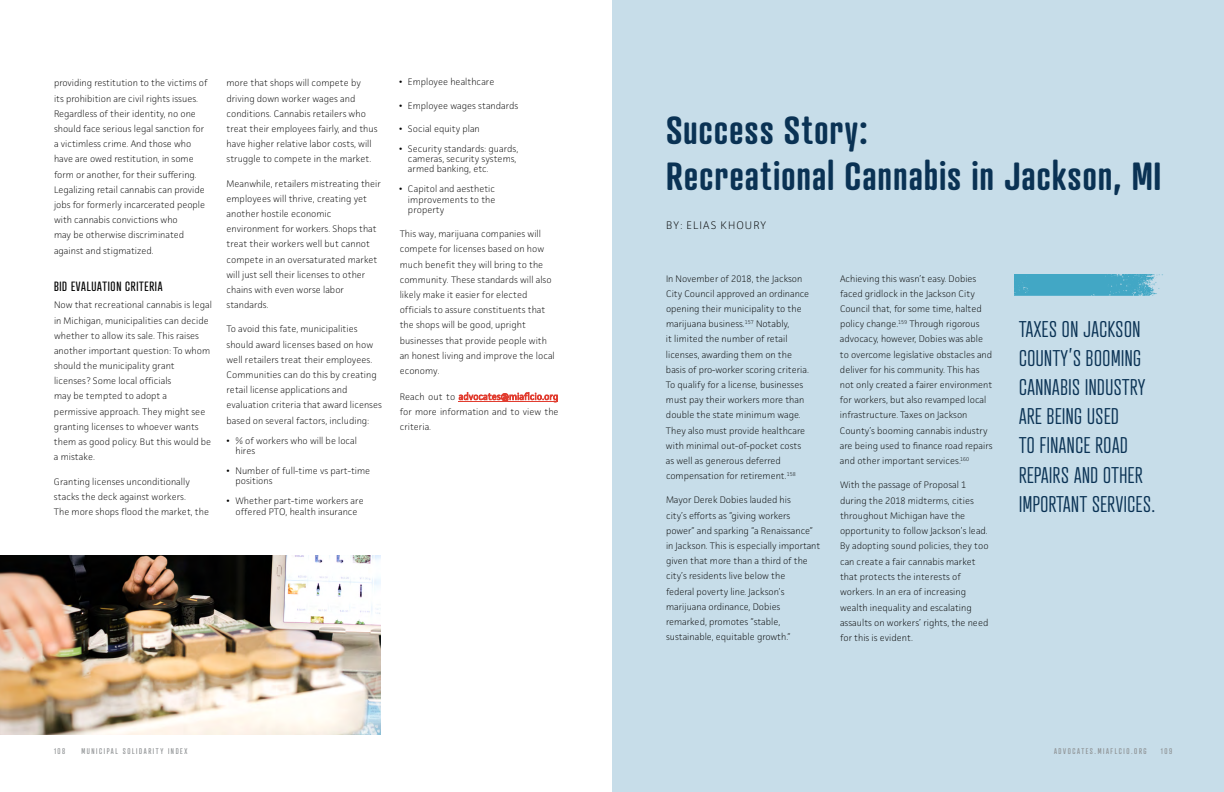
<style>
.page{position:relative;width:1224px;height:792px;background:#fff}
.page>*{position:absolute;margin:0;border:0;box-sizing:border-box;transform-origin:0 0}
.Success_Story_Header__h2{font:600 38px "Atrament";letter-spacing:.02em;color:#0a3254}
.t1{font:300 22px/29.2px "Atrament";letter-spacing:.025em;color:#0a3254}
.Body_Copy__p{font:13px "Atrament";letter-spacing:.05em;color:#000}
.by_line__p{font:200 11px "Facit";letter-spacing:.1em;color:#000}
.Body_Copy__p-2{font:200 9.5px/15.2px "Facit";color:#000}
.t2{font:8px "Atrament";letter-spacing:.2em;color:#8b8e90}
.s1{font-weight:600}
.s2{font-weight:300;color:#e13d30}
</style>
<div class="page">
<div style="left:612px;top:0;width:612px;height:792px;background:#c7dde9"></div>
<img style="left:1px;top:555px;width:380px;height:180px">
<svg style="left:1015px;top:274px;width:148px;height:22px;background:#50acc8"></svg>
<hr style="left:459px;top:401px;width:99px;height:1px;background:#e13d30">
<p class="Body_Copy__p-2" style="left:54px;top:75px;width:155px">providing restitution to the victims of its prohibition are civil rights issues.<br>Regardless of their identity, no one should face serious legal sanction for a victimless crime. And those who have are owed restitution, in some form or another, for their suffering.<br>Legalizing retail cannabis can provide jobs for formerly incarcerated people with cannabis convictions who<br>may be otherwise discriminated against and stigmatized.</p>
<p class="Body_Copy__p" style="left:54px;top:279px;width:110px">BID EVALUATION CRITERIA</p>
<p class="Body_Copy__p-2" style="left:54px;top:297px;width:160px">Now that recreational cannabis is legal in Michigan, municipalities can decide whether to allow its sale. This raises another important question: To whom should the municipality grant licenses? Some local officials<br>may be tempted to adopt a permissive approach. They might see granting licenses to whoever wants them as good policy. But this would be a mistake.</p>
<p class="Body_Copy__p-2" style="left:54px;top:474px;width:157px">Granting licenses unconditionally stacks the deck against workers.<br>The more shops flood the market, the</p>
<p class="Body_Copy__p-2" style="left:227px;top:75px;width:153px">more that shops will compete by driving down worker wages and conditions. Cannabis retailers who treat their employees fairly, and thus have higher relative labor costs, will struggle to compete in the market.</p>
<p class="Body_Copy__p-2" style="left:227px;top:176px;width:156px">Meanwhile, retailers mistreating their employees will thrive, creating yet another hostile economic environment for workers. Shops that treat their workers well but cannot compete in an oversaturated market will just sell their licenses to other chains with even worse labor standards.</p>
<p class="Body_Copy__p-2" style="left:227px;top:321px;width:157px">To avoid this fate, municipalities should award licenses based on how well retailers treat their employees.<br>Communities can do this by creating retail license applications and evaluation criteria that award licenses based on several factors, including:</p>
<p class="Body_Copy__p-2" style="left:235px;top:435px;width:123px;line-height:10px;text-indent:-9px"><span class="s1">•</span> % of workers who will be local hires</p>
<p class="Body_Copy__p-2" style="left:235px;top:465px;width:136px;line-height:10.5px;text-indent:-9px"><span class="s1">•</span> Number of full-time vs part-time positions</p>
<p class="Body_Copy__p-2" style="left:226px;top:495px;width:139px;line-height:10.5px;text-align:center"><span class="s1">•</span> Whether part-time workers are offered PTO, health insurance</p>
<p class="Body_Copy__p-2" style="left:399px;top:74px;width:97px"><span class="s1">•</span> Employee healthcare</p>
<p class="Body_Copy__p-2" style="left:399px;top:98px;width:121px"><span class="s1">•</span> Employee wages standards</p>
<p class="Body_Copy__p-2" style="left:399px;top:121px;width:82px"><span class="s1">•</span> Social equity plan</p>
<p class="Body_Copy__p-2" style="left:408px;top:143px;width:112px;line-height:10.2px;text-indent:-9px"><span class="s1">•</span> Security standards: guards, cameras, security systems, armed banking, etc.</p>
<p class="Body_Copy__p-2" style="left:408px;top:184px;width:89px;line-height:10.2px;text-align:justify;text-indent:-9px"><span class="s1">•</span> Capitol and aesthetic improvements to the property</p>
<p class="Body_Copy__p-2" style="left:400px;top:226px;width:157px">This way, marijuana companies will compete for licenses based on how much benefit they will bring to the community. These standards will also likely make it easier for elected officials to assure constituents that the shops will be good, upright businesses that provide people with an honest living and improve the local economy.</p>
<p class="Body_Copy__p-2" style="left:400px;top:389px;width:160px;text-align:justify">Reach out to <span class="s2">advocates@miaflcio.org </span>for more information and to view the criteria.</p>
<h2 class="Success_Story_Header__h2" style="left:666px;top:106px;width:203px">Success Story:</h2>
<h2 class="Success_Story_Header__h2" style="left:666px;top:152px;width:497px">Recreational Cannabis in Jackson, MI</h2>
<p class="by_line__p" style="left:666px;top:219px;width:101px">BY: ELIAS KHOURY</p>
<p class="Body_Copy__p-2" style="left:666px;top:270px;width:145px">In November of 2018, the Jackson City Council approved an ordinance opening their municipality to the marijuana business.<sup>157</sup> Notably,<br>it limited the number of retail licenses, awarding them on the basis of pro-worker scoring criteria.<br>To qualify for a license, businesses must pay their workers more than double the state minimum wage.<br>They also must provide healthcare with minimal out-of-pocket costs as well as generous deferred compensation for retirement.<sup>158</sup></p>
<p class="Body_Copy__p-2" style="left:666px;top:492px;width:156px">Mayor Derek Dobies lauded his<br>city’s efforts as “giving workers power” and sparking “a Renaissance” in Jackson. This is especially important given that more than a third of the city’s residents live below the<br>federal poverty line. Jackson’s marijuana ordinance, Dobies remarked, promotes “stable, sustainable, equitable growth.”</p>
<p class="Body_Copy__p-2" style="left:840px;top:270px;width:154px">Achieving this wasn’t easy. Dobies faced gridlock in the Jackson City Council that, for some time, halted policy change.<sup>159</sup> Through rigorous advocacy, however, Dobies was able to overcome legislative obstacles and deliver for his community. This has not only created a fairer environment for workers, but also revamped local infrastructure. Taxes on Jackson County’s booming cannabis industry are being used to finance road repairs and other important services.<sup>160</sup></p>
<p class="Body_Copy__p-2" style="left:840px;top:477px;width:150px">With the passage of Proposal 1 during the 2018 midterms, cities throughout Michigan have the opportunity to follow Jackson’s lead.<br>By adopting sound policies, they too can create a fair cannabis market that protects the interests of workers. In an era of increasing wealth inequality and escalating assaults on workers’ rights, the need for this is evident.</p>
<h2 class="t1" style="left:1019px;top:314px;width:138px">TAXES ON JACKSON<br>COUNTY’S BOOMING<br>CANNABIS INDUSTRY<br>ARE BEING USED<br>TO FINANCE ROAD<br>REPAIRS AND OTHER<br>IMPORTANT SERVICES.</h2>
<p class="t2" style="left:54px;top:747px;width:13px">108</p>
<p class="t2" style="left:81px;top:746px;width:107px">MUNICIPAL SOLIDARITY INDEX</p>
<p class="t2" style="left:1054px;top:746px;width:94px">ADVOCATES.MIAFLCIO.ORG</p>
<p class="t2" style="left:1161px;top:747px;width:13px">109</p>
</div>
